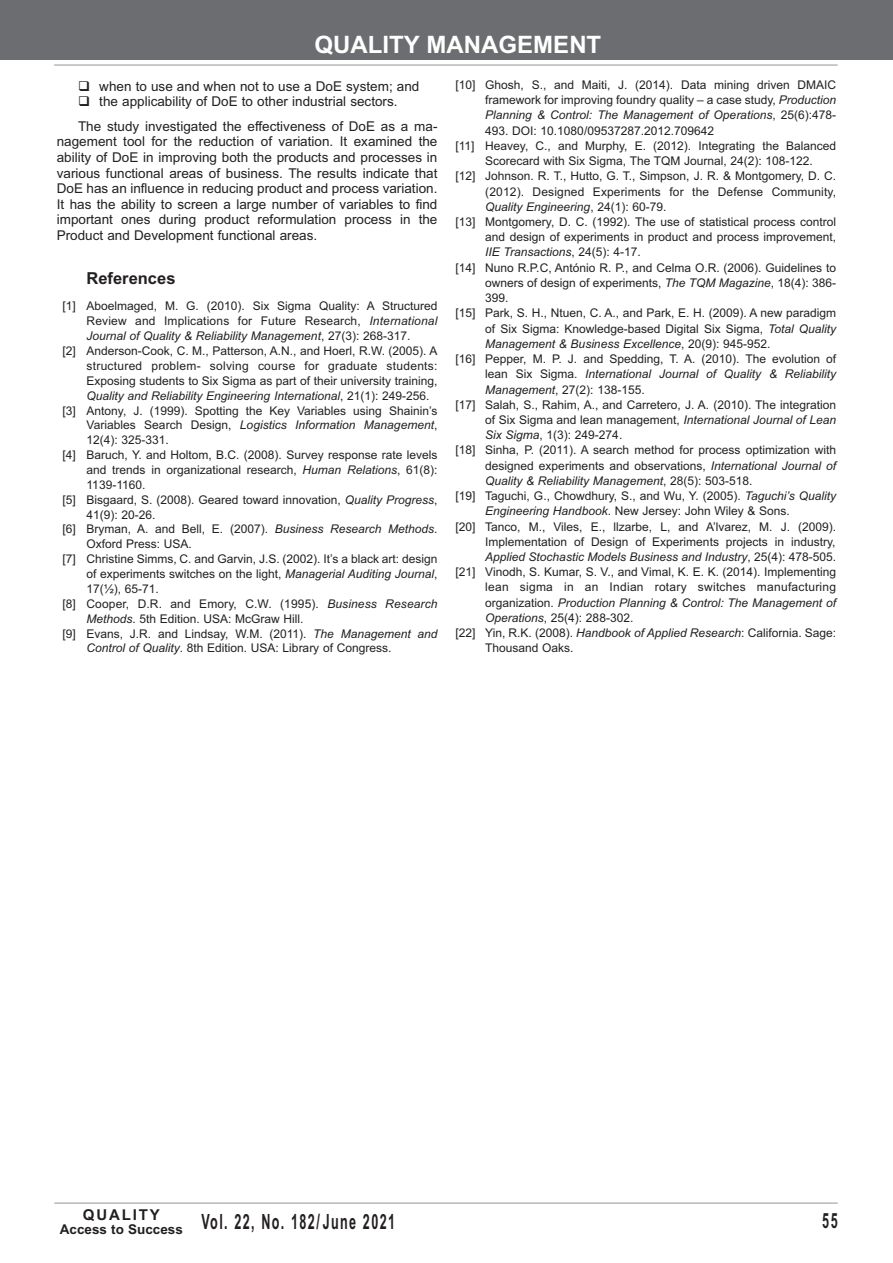
<style>
.page{position:relative;width:893px;height:1263px;background:#fff}
.page>*{position:absolute;margin:0;border:0;box-sizing:border-box;transform-origin:0 0}
.t1{font:700 24px "Arial";color:#fff}
.t2{font:700 21px "Arial";letter-spacing:.11em;color:#231f20;scale:.6 1}
.t3{font:700 16.5px "Arial";color:#231f20}
.t4{font:700 15px "Arial";letter-spacing:.12em;color:#231f20}
.t5{font:13.5px/15.6px "Arial";color:#231f20}
.t6{font:12px "Arial";color:#231f20}
.t7{font:italic 12px "Arial";color:#231f20}
.t8{font:12px "Arial";letter-spacing:.02em;color:#231f20}
.s1{font-style:italic}
.s2{font-style:normal}
</style>
<div class="page">
<hr style="left:54px;top:65px;width:784px;height:1px;background:#939598">
<div style="left:0;top:0;width:893px;height:60px;background:#6c6d70"></div>
<hr style="left:54px;top:1203px;width:784px;height:1px;background:#939598">
<h1 class="t1" style="left:314px;top:30px;width:288px">QUALITY MANAGEMENT</h1>
<p class="t5" style="left:99px;top:78px;width:322px">when to use and when not to use a DoE system; and the applicability of DoE to other industrial sectors.</p>
<p class="t5" style="left:57px;top:118px;width:382px;text-align:justify;text-indent:21px">The study investigated the effectiveness of DoE as a ma&shy;nagement tool for the reduction of variation. It examined the ability of DoE in improving both the products and processes in various functional areas of business. The results indicate that DoE has an influence in reducing product and process variation.<br>It has the ability to screen a large number of variables to find important ones during product reformulation process in the Product and Development functional areas.</p>
<h3 class="t3" style="left:87px;top:268px;width:90px">References</h3>
<p class="t6" style="left:63px;top:299px;width:376px">[1] Aboelmaged, M. G. (2010). Six Sigma Quality: A Structured</p>
<p class="t6" style="left:87px;top:314px;width:352px">Review and Implications for Future Research, <span class="s1">International</span></p>
<p class="t7" style="left:87px;top:329px;width:325px">Journal of Quality &amp; Reliability Management<span class="s2">, 27(3): 268-317.</span></p>
<p class="t6" style="left:63px;top:344px;width:376px">[2] Anderson-Cook, C. M., Patterson, A.N., and Hoerl, R.W. (2005). A</p>
<p class="t8" style="left:87px;top:359px;width:352px">structured problem- solving course for graduate students:</p>
<p class="t6" style="left:87px;top:374px;width:352px">Exposing students to Six Sigma as part of their university training,</p>
<p class="t7" style="left:87px;top:388px;width:344px">Quality and Reliability Engineering International<span class="s2">, 21(1): 249-256.</span></p>
<p class="t6" style="left:63px;top:403px;width:376px">[3] Antony, J. (1999). Spotting the Key Variables using Shainin’s</p>
<p class="t7" style="left:87px;top:418px;width:352px"><span class="s2">Variables Search Design,</span> Logistics Information Management<span class="s2">,</span></p>
<p class="t6" style="left:87px;top:433px;width:84px">12(4): 325-331.</p>
<p class="t6" style="left:63px;top:448px;width:376px">[4] Baruch, Y. and Holtom, B.C. (2008). Survey response rate levels</p>
<p class="t6" style="left:87px;top:463px;width:352px">and trends in organizational research, <span class="s1">Human Relations</span>, 61(8):</p>
<p class="t6" style="left:87px;top:478px;width:60px">1139-1160.</p>
<p class="t6" style="left:63px;top:493px;width:376px">[5] Bisgaard, S. (2008). Geared toward innovation, <span class="s1">Quality Progress</span>,</p>
<p class="t6" style="left:87px;top:507px;width:71px">41(9): 20-26.</p>
<p class="t6" style="left:63px;top:522px;width:376px">[6] Bryman, A. and Bell, E. (2007). <span class="s1">Business Research Methods</span>.</p>
<p class="t6" style="left:87px;top:537px;width:107px">Oxford Press: USA.</p>
<p class="t6" style="left:63px;top:552px;width:376px">[7] Christine Simms, C. and Garvin, J.S. (2002). It’s a black art: design</p>
<p class="t6" style="left:87px;top:567px;width:352px">of experiments switches on the light, <span class="s1">Managerial Auditing Journal</span>,</p>
<p class="t6" style="left:87px;top:582px;width:74px">17(½), 65-71.</p>
<p class="t6" style="left:63px;top:597px;width:376px">[8] Cooper, D.R. and Emory, C.W. (1995). <span class="s1">Business Research</span></p>
<p class="t6" style="left:87px;top:611px;width:219px"><span class="s1">Methods</span>. 5th Edition. USA: McGraw Hill.</p>
<p class="t6" style="left:63px;top:626px;width:376px">[9] Evans, J.R. and Lindsay, W.M. (2011). <span class="s1">The Management and</span></p>
<p class="t6" style="left:87px;top:641px;width:306px"><span class="s1">Control of Quality</span>. 8th Edition. USA: Library of Congress.</p>
<p class="t6" style="left:455px;top:78px;width:382px">[10] Ghosh, S., and Maiti, J. (2014). Data mining driven DMAIC</p>
<p class="t6" style="left:485px;top:93px;width:352px">framework for improving foundry quality – a case study, <span class="s1">Production</span></p>
<p class="t7" style="left:485px;top:108px;width:352px">Planning &amp; Control: The Management of Operations<span class="s2">, 25(6):478-</span></p>
<p class="t6" style="left:485px;top:124px;width:230px">493. DOI: 10.1080/09537287.2012.709642</p>
<p class="t6" style="left:455px;top:139px;width:382px">[11] Heavey, C., and Murphy, E. (2012). Integrating the Balanced</p>
<p class="t6" style="left:485px;top:154px;width:329px">Scorecard with Six Sigma, The TQM Journal, 24(2): 108-122.</p>
<p class="t6" style="left:455px;top:169px;width:382px">[12] Johnson. R. T., Hutto, G. T., Simpson, J. R. &amp; Montgomery, D. C.</p>
<p class="t6" style="left:485px;top:184px;width:352px">(2012). Designed Experiments for the Defense Community,</p>
<p class="t7" style="left:485px;top:200px;width:183px">Quality Engineering<span class="s2">, 24(1): 60-79.</span></p>
<p class="t6" style="left:455px;top:215px;width:382px">[13] Montgomery, D. C. (1992). The use of statistical process control</p>
<p class="t6" style="left:485px;top:230px;width:352px">and design of experiments in product and process improvement,</p>
<p class="t7" style="left:485px;top:245px;width:157px">IIE Transactions<span class="s2">, 24(5): 4-17.</span></p>
<p class="t6" style="left:455px;top:261px;width:382px">[14] Nuno R.P.C, António R. P., and Celma O.R. (2006). Guidelines to</p>
<p class="t6" style="left:485px;top:276px;width:352px">owners of design of experiments, <span class="s1">The TQM Magazine</span>, 18(4): 386-</p>
<p class="t6" style="left:485px;top:291px;width:25px">399.</p>
<p class="t6" style="left:455px;top:306px;width:382px">[15] Park, S. H., Ntuen, C. A., and Park, E. H. (2009). A new paradigm</p>
<p class="t6" style="left:485px;top:321px;width:352px">of Six Sigma: Knowledge-based Digital Six Sigma, <span class="s1">Total Quality</span></p>
<p class="t7" style="left:485px;top:337px;width:287px">Management &amp; Business Excellence<span class="s2">, 20(9): 945-952.</span></p>
<p class="t6" style="left:455px;top:352px;width:382px">[16] Pepper, M. P. J. and Spedding, T. A. (2010). The evolution of</p>
<p class="t7" style="left:485px;top:367px;width:352px"><span class="s2">lean Six Sigma.</span> International Journal of Quality &amp; Reliability</p>
<p class="t6" style="left:485px;top:382px;width:161px"><span class="s1">Management</span>, 27(2): 138-155.</p>
<p class="t6" style="left:455px;top:398px;width:382px">[17] Salah, S., Rahim, A., and Carretero, J. A. (2010). The integration</p>
<p class="t6" style="left:485px;top:413px;width:352px">of Six Sigma and lean management, <span class="s1">International Journal of Lean</span></p>
<p class="t6" style="left:485px;top:428px;width:139px"><span class="s1">Six Sigma</span>, 1(3): 249-274.</p>
<p class="t6" style="left:455px;top:443px;width:382px">[18] Sinha, P. (2011). A search method for process optimization with</p>
<p class="t6" style="left:485px;top:458px;width:352px">designed experiments and observations, <span class="s1">International Journal of</span></p>
<p class="t7" style="left:485px;top:474px;width:269px">Quality &amp; Reliability Management<span class="s2">, 28(5): 503-518.</span></p>
<p class="t6" style="left:455px;top:489px;width:382px">[19] Taguchi, G., Chowdhury, S., and Wu, Y. (2005). <span class="s1">Taguchi’s Quality</span></p>
<p class="t6" style="left:485px;top:504px;width:306px"><span class="s1">Engineering Handbook</span>. New Jersey: John Wiley &amp; Sons.</p>
<p class="t6" style="left:455px;top:519px;width:382px">[20] Tanco, M., Viles, E., llzarbe, L, and A’lvarez, M. J. (2009).</p>
<p class="t6" style="left:485px;top:535px;width:352px">Implementation of Design of Experiments projects in industry,</p>
<p class="t7" style="left:485px;top:550px;width:352px">Applied Stochastic Models Business and Industry<span class="s2">, 25(4): 478-505.</span></p>
<p class="t6" style="left:455px;top:565px;width:382px">[21] Vinodh, S. Kumar, S. V., and Vimal, K. E. K. (2014). Implementing</p>
<p class="t8" style="left:485px;top:580px;width:352px">lean sigma in an Indian rotary switches manufacturing</p>
<p class="t7" style="left:485px;top:595px;width:352px"><span class="s2">organization.</span> Production Planning &amp; Control: The Management of</p>
<p class="t6" style="left:485px;top:611px;width:150px"><span class="s1">Operations</span>, 25(4): 288-302.</p>
<p class="t6" style="left:455px;top:626px;width:382px">[22] Yin, R.K. (2008). <span class="s1">Handbook of Applied Research</span>: California. Sage:</p>
<p class="t6" style="left:485px;top:641px;width:90px">Thousand Oaks.</p>
<p class="t4" style="left:83px;top:1206px;width:78px">QUALITY</p>
<h2 class="t2" style="left:60px;top:1210px;width:560px"><sub>Access</sub> <sub>to</sub> <sub>Success</sub> Vol. 22, No. 182/ June 2021</h2>
<h2 class="t2" style="left:822px;top:1209px;width:27px">55</h2>
</div>
